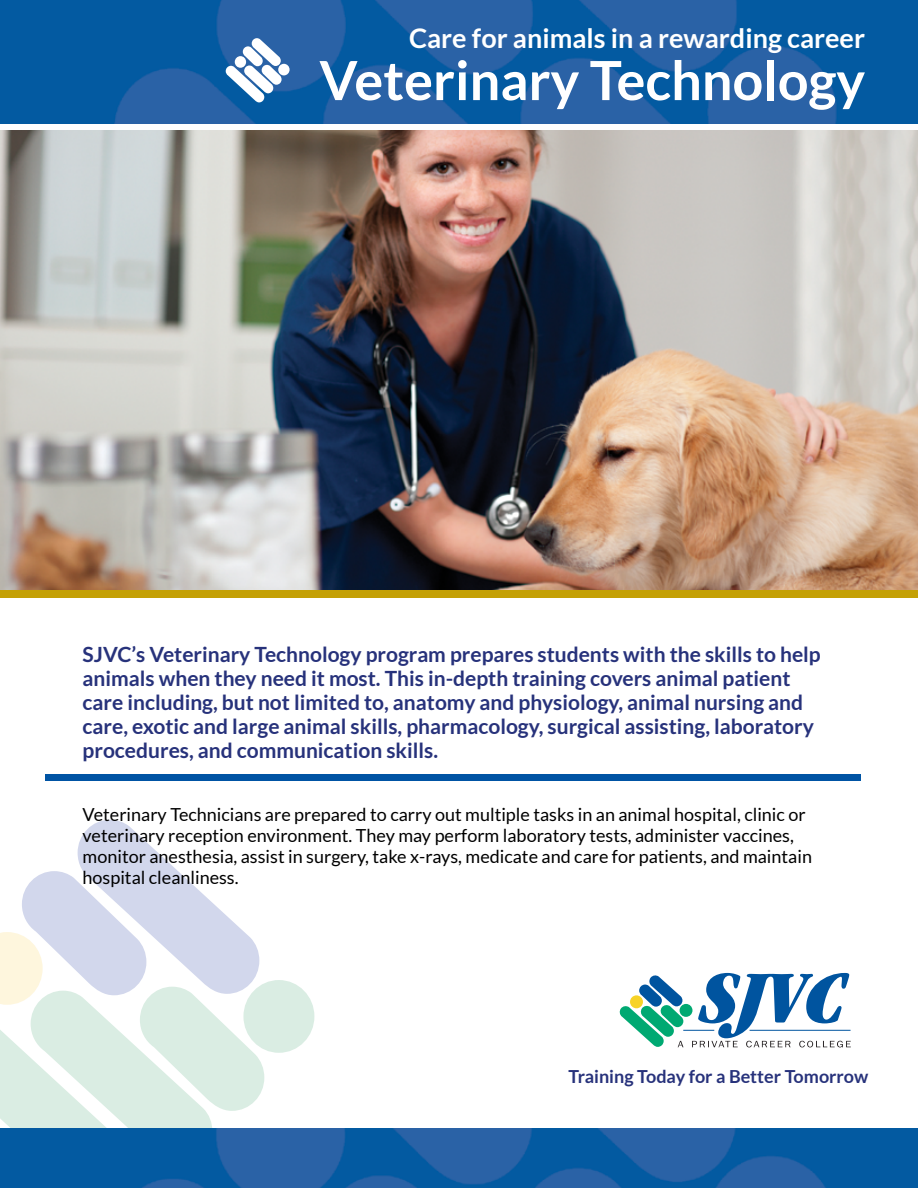
<style>
.page{position:relative;width:918px;height:1188px;background:#fff}
.page>*{position:absolute;margin:0;border:0;box-sizing:border-box;transform-origin:0 0}
.t1{font:700 54px "Lato";color:#fff}
.t2{font:700 27px "Lato";color:#fff}
.t3{font:700 21px/24px "Lato";color:#27327b}
.t4{font:18px/21px "Lato";color:#000}
.t5{font:700 18px "Lato";color:#27327b}
</style>
<div class="page">
<svg style="left:0;top:820px;width:264px;height:308px"></svg>
<div style="left:243px;top:980px;width:71px;height:73px;background:#daede3;border-radius:50%"></div>
<img style="left:0;top:131px;width:918px;height:460px">
<img style="left:0;top:1128px;width:918px;height:60px">
<div style="left:0;top:591px;width:918px;height:7px;background:#c4a006"></div>
<img style="left:0;top:0;width:918px;height:123px">
<svg style="left:226px;top:38px;width:56px;height:64px"></svg>
<div style="left:235px;top:56px;width:11px;height:12px;background:#fff;border-radius:50%"></div>
<div style="left:278px;top:64px;width:12px;height:11px;background:#fff;border-radius:50%"></div>
<div style="left:45px;top:774px;width:816px;height:7px;background:#0054a4"></div>
<div style="left:680px;top:1004px;width:12px;height:13px;background:#00a972;border-radius:50%"></div>
<hr style="left:683px;top:1030px;width:31px;height:1px;background:#00549f">
<svg style="left:620px;top:975px;width:63px;height:72px"></svg>
<svg style="left:692px;top:973px;width:159px;height:74px"></svg>
<p class="t2" style="left:409px;top:23px;width:458px">Care for animals in a rewarding career</p>
<p class="t1" style="left:319px;top:50px;width:547px">Veterinary Technology</p>
<p class="t3" style="left:83px;top:642px;width:740px">SJVC’s Veterinary Technology program prepares students with the skills to help animals when they need it most. This in-depth training covers animal patient care including, but not limited to, anatomy and physiology, animal nursing and care, exotic and large animal skills, pharmacology, surgical assisting, laboratory procedures, and communication skills.</p>
<p class="t4" style="left:83px;top:804px;width:731px">Veterinary Technicians are prepared to carry out multiple tasks in an animal hospital, clinic or veterinary reception environment. They may perform laboratory tests, administer vaccines, monitor anesthesia, assist in surgery, take x-rays, medicate and care for patients, and maintain hospital cleanliness.</p>
<p class="t5" style="left:568px;top:1066px;width:301px">Training Today for a Better Tomorrow</p>
</div>
